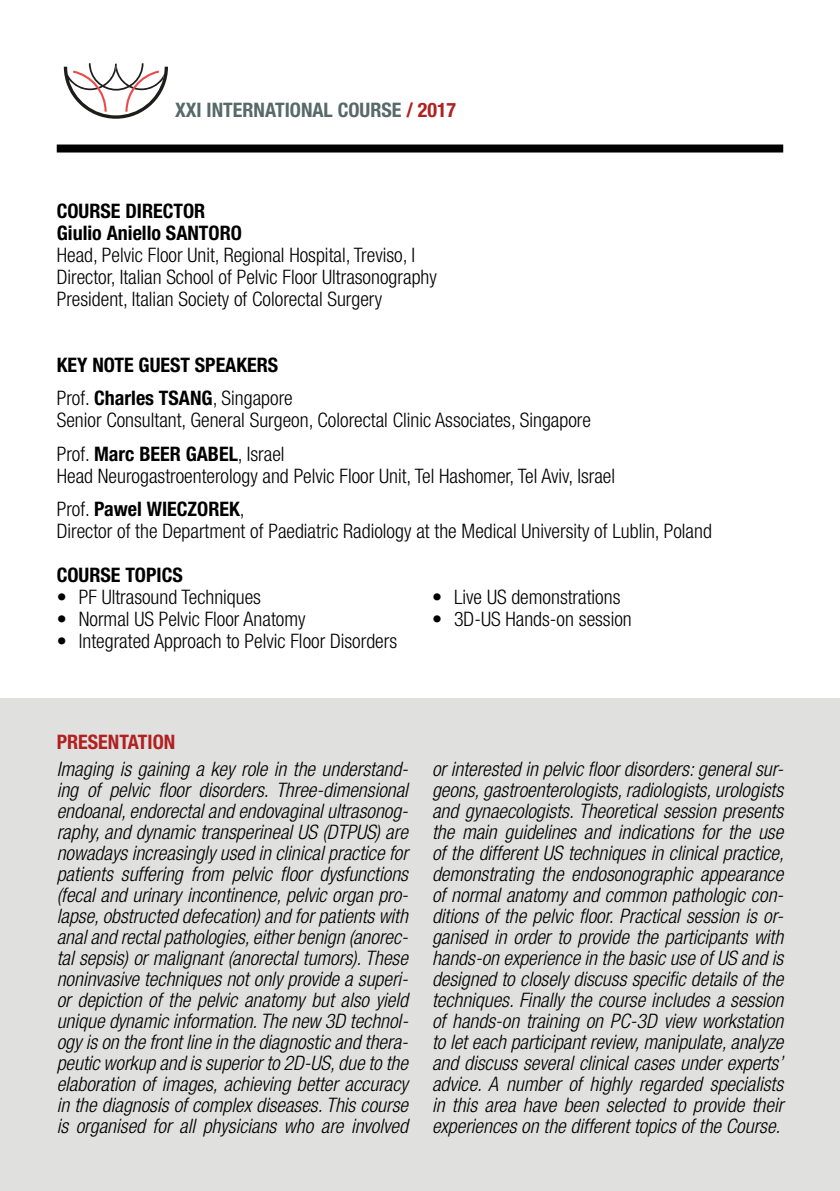
<style>
.page{position:relative;width:840px;height:1191px;background:#fff}
.page>*{position:absolute;margin:0;border:0;box-sizing:border-box;transform-origin:0 0}
.t1{font:italic 300 condensed 20px/21px "Helvetica Neue LT Pro";color:#000;text-align:justify}
.t2{font:300 condensed 20px/33.4px "Helvetica Neue LT Pro";color:#000}
.t3{font:700 condensed 20px/33.4px "Helvetica Neue LT Pro";color:#000}
.t4{font:700 condensed 20px "Helvetica Neue LT Pro";color:#576968}
.t5{font:700 condensed 20px "Helvetica Neue LT Pro";color:#b02120}
.s1{color:#b02120}
.s2{font-weight:300}
.s3{font-weight:700}
</style>
<div class="page">
<div style="left:0;top:698px;width:839px;height:493px;background:#e0e0df"></div>
<svg style="left:64px;top:63px;width:104px;height:56px"></svg>
<div style="left:57px;top:144px;width:725px;height:8px;background:#000"></div>
<p class="t4" style="left:175px;top:97px;width:282px">XXI INTERNATIONAL COURSE <span class="s1">/ 2017</span></p>
<p class="t3" style="left:57px;top:200px;width:187px;line-height:22px">COURSE DIRECTOR<br>Giulio Aniello SANTORO</p>
<p class="t2" style="left:57px;top:244px;width:381px;line-height:22px">Head, Pelvic Floor Unit, Regional Hospital, Treviso, I<br>Director, Italian School of Pelvic Floor Ultrasonography<br>President, Italian Society of Colorectal Surgery</p>
<p class="t3" style="left:57px;top:348px;width:237px">KEY NOTE GUEST SPEAKERS<br><span class="s2">Prof.</span> Charles TSANG<span class="s2">, Singapore</span></p>
<p class="t2" style="left:57px;top:403px;width:535px">Senior Consultant, General Surgeon, Colorectal Clinic Associates, Singapore<br>Prof. <span class="s3">Marc BEER GABEL</span>, Israel</p>
<p class="t2" style="left:57px;top:459px;width:559px">Head Neurogastroenterology and Pelvic Floor Unit, Tel Hashomer, Tel Aviv, Israel<br>Prof. <span class="s3">Pawel WIECZOREK</span>,</p>
<p class="t2" style="left:57px;top:514px;width:656px">Director of the Department of Paediatric Radiology at the Medical University of Lublin, Poland</p>
<p class="t3" style="left:57px;top:557px;width:127px">COURSE TOPICS</p>
<p class="t2" style="left:57px;top:580px;width:206px">• PF Ultrasound Techniques</p>
<p class="t2" style="left:57px;top:602px;width:250px">• Normal US Pelvic Floor Anatomy</p>
<p class="t2" style="left:57px;top:624px;width:342px">• lntegrated Approach to Pelvic Floor Disorders</p>
<p class="t5" style="left:57px;top:729px;width:120px">PRESENTATION</p>
<p class="t2" style="left:432px;top:580px;width:190px">• Live US demonstrations</p>
<p class="t2" style="left:432px;top:602px;width:201px">• 3D-US Hands-on session</p>
<p class="t1" style="left:57px;top:759px;width:352px">Imaging is gaining a key role in the understand&shy;ing of pelvic floor disorders. Three-dimensional endoanal, endorectal and endovaginal ultrasonog&shy;raphy, and dynamic transperineal US (DTPUS) are nowadays increasingly used in clinical practice for patients suffering from pelvic floor dysfunctions (fecal and urinary incontinence, pelvic organ pro&shy;lapse, obstructed defecation) and for patients with anal and rectal pathologies, either benign (anorec&shy;tal sepsis) or malignant (anorectal tumors). These noninvasive techniques not only provide a superi&shy;or depiction of the pelvic anatomy but also yield unique dynamic information. The new 3D technol&shy;ogy is on the front line in the diagnostic and thera&shy;peutic workup and is superior to 2D-US, due to the elaboration of images, achieving better accuracy in the diagnosis of complex diseases. This course is organised for all physicians who are involved</p>
<p class="t1" style="left:432px;top:759px;width:353px">or interested in pelvic floor disorders: general sur&shy;geons, gastroenterologists, radiologists, urologists and gynaecologists. Theoretical session presents the main guidelines and indications for the use of the different US techniques in clinical practice, demonstrating the endosonographic appearance of normal anatomy and common pathologic con&shy;ditions of the pelvic floor. Practical session is or&shy;ganised in order to provide the participants with hands-on experience in the basic use of US and is designed to closely discuss specific details of the techniques. Finally the course includes a session of hands-on training on PC-3D view workstation to let each participant review, manipulate, analyze and discuss several clinical cases under experts’ advice. A number of highly regarded specialists in this area have been selected to provide their experiences on the different topics of the Course.</p>
</div>
